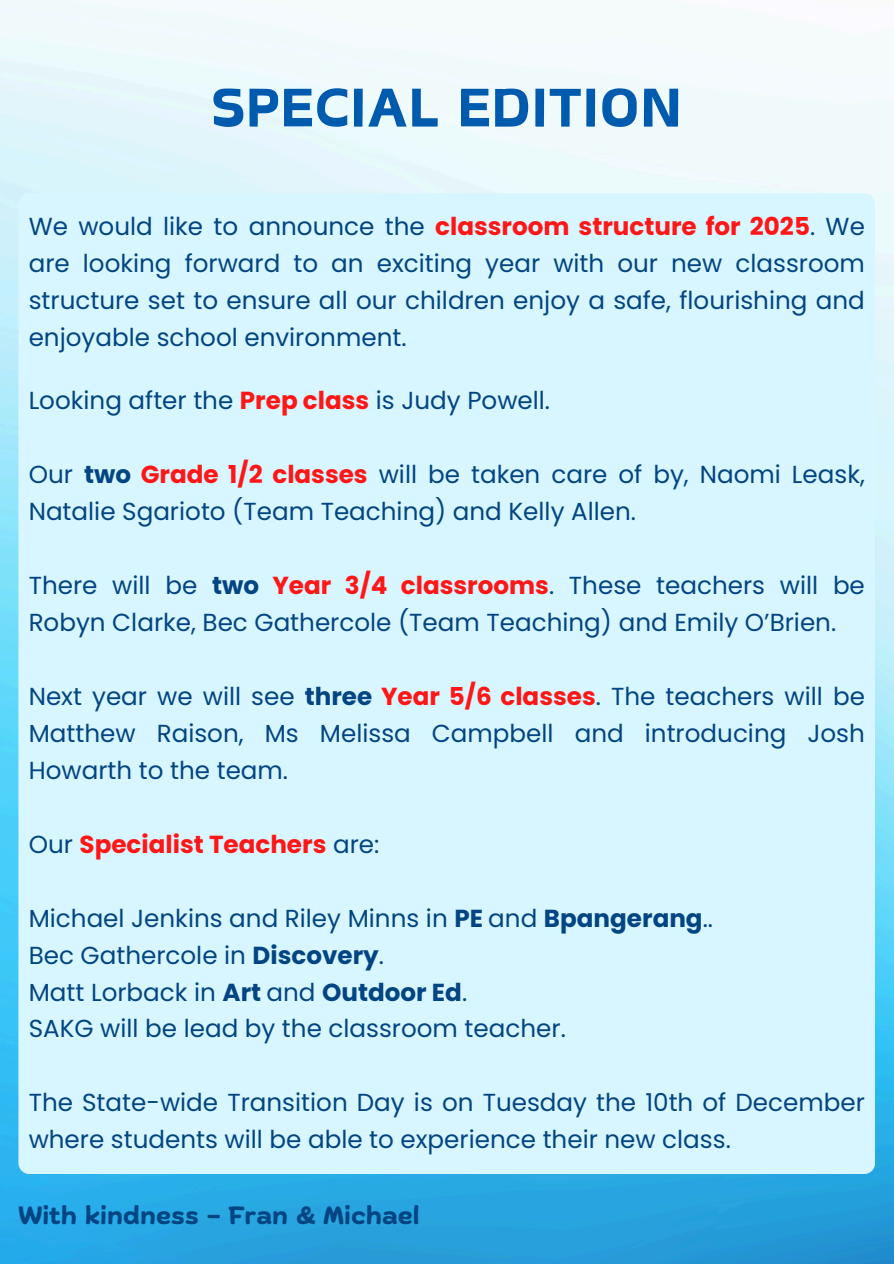
<style>
.page{position:relative;width:894px;height:1264px;background:#fff}
.page>*{position:absolute;margin:0;border:0;box-sizing:border-box;transform-origin:0 0}
.t1{font:700 51.15px "Canva Acid";color:#005aad}
.t2{font:700 24.9px "Biski";color:#034582}
.t3{font:24.6px/36.9px "Poppins";color:#034582}
.t4{font:700 24.6px "Poppins";color:#ff1616}
.s1{font-weight:700;color:#ff1616}
.s2{font-weight:700}
.s3{font-weight:400;color:#034582}
</style>
<div class="page">
<img style="left:0;top:0;width:893px;height:1263px">
<div style="left:18px;top:193px;width:856px;height:980px;background:#d8f6ff"></div>
<p class="t1" style="left:211px;top:80px;width:472px">SPECIAL EDITION</p>
<h1 class="t3" style="left:29px;top:208px;width:837px;text-align:justify">We would like to announce the <span class="s1">classroom structure for 2025</span>. We are looking forward to an exciting year with our new classroom structure set to ensure all our children enjoy a safe, flourishing and enjoyable school environment.</h1>
<p class="t3" style="left:29px;top:382px;width:523px">Looking after the <span class="s1">Prep class</span> is Judy Powell.</p>
<p class="t3" style="left:29px;top:456px;width:837px">Our <span class="s2">two</span> <span class="s1">Grade 1/2 classes</span> will be taken care of by, Naomi Leask,<br>Natalie Sgarioto (Team Teaching) and Kelly Allen.</p>
<p class="t3" style="left:29px;top:567px;width:837px">There will be <span class="s2">two</span> <span class="s1">Year 3/4 classrooms</span>. These teachers will be<br>Robyn Clarke, Bec Gathercole (Team Teaching) and Emily O’Brien.</p>
<p class="t3" style="left:29px;top:677px;width:837px;text-align:justify">Next year we will see <span class="s2">three</span> <span class="s1">Year 5/6 classes</span>. The teachers will be Matthew Raison, Ms Melissa Campbell and introducing Josh Howarth to the team.</p>
<p class="t4" style="left:29px;top:826px;width:352px"><span class="s3">Our</span> Specialist Teachers <span class="s3">are:</span></p>
<p class="t3" style="left:29px;top:899px;width:685px">Michael Jenkins and Riley Minns in <span class="s2">PE</span> and <span class="s2">Bpangerang</span>..</p>
<p class="t3" style="left:29px;top:936px;width:357px">Bec Gathercole in <span class="s2">Discovery</span>.</p>
<p class="t3" style="left:29px;top:973px;width:440px">Matt Lorback in <span class="s2">Art</span> and <span class="s2">Outdoor Ed</span>.</p>
<p class="t3" style="left:29px;top:1010px;width:538px">SAKG will be lead by the classroom teacher.</p>
<p class="t3" style="left:29px;top:1084px;width:837px">The State-wide Transition Day is on Tuesday the 10th of December where students will be able to experience their new class.</p>
<h2 class="t2" style="left:18px;top:1204px;width:403px">With kindness – Fran &amp; Michael</h2>
</div>
